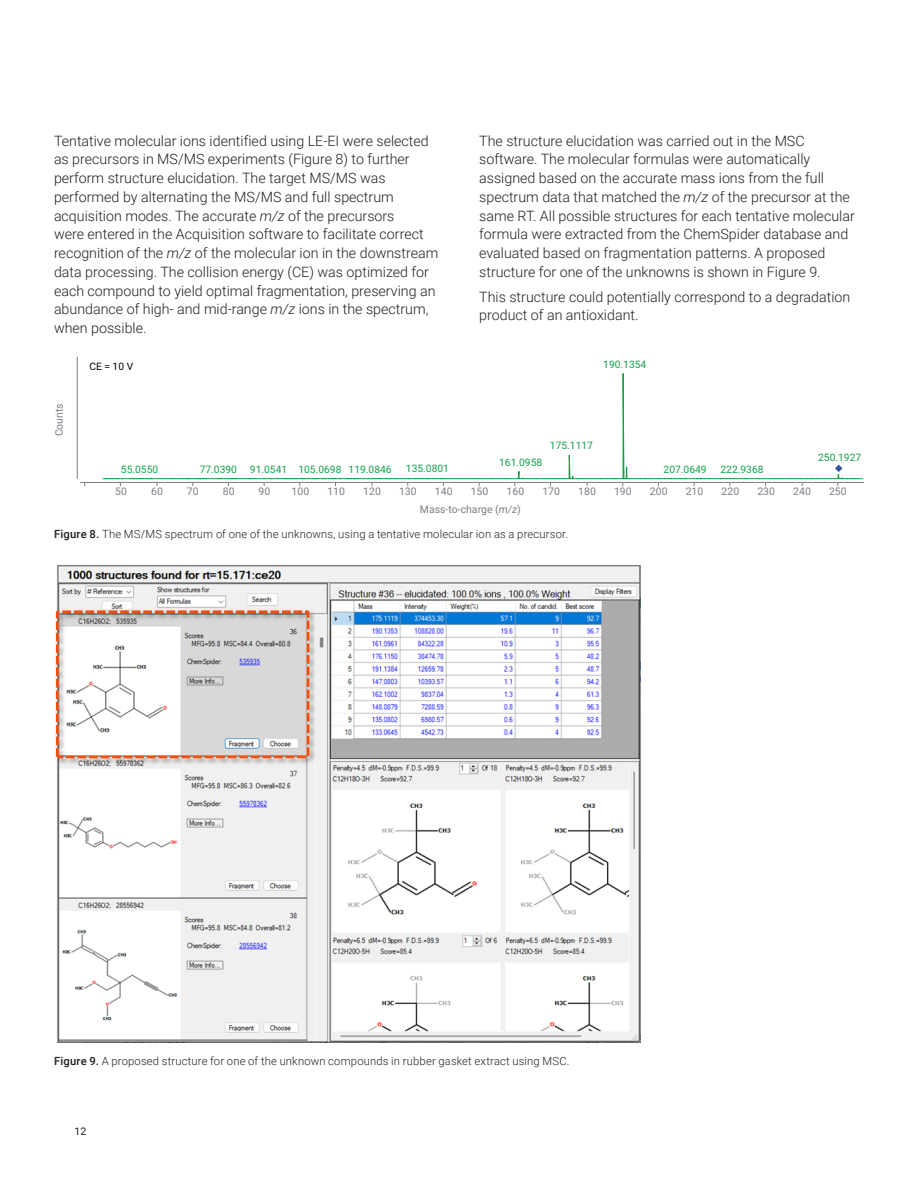
<style>
.page{position:relative;width:918px;height:1188px;background:#fff}
.page>*{position:absolute;margin:0;border:0;box-sizing:border-box;transform-origin:0 0}
.Text{font:300 14.25px/18.8px "Roboto";color:#231f20}
.t1{font:300 11.25px "Roboto";letter-spacing:.015em;color:#231f20}
.t2{font:10.5px "Roboto";color:#797d84}
.t3{font:10.5px "Roboto";color:#231f20}
.t4{font:10.35px "Roboto";color:#13a049}
.t5{font:10.35px "Roboto";color:#040503}
.s1{font-style:italic}
.s2{font-weight:500}
</style>
<div class="page">
<hr style="left:77px;top:357px;width:1px;height:122px;background:#797d84">
<svg style="left:102px;top:373px;width:761px;height:292px"></svg>
<svg style="left:835px;top:465px;width:8px;height:7px"></svg>
<hr style="left:80px;top:482px;width:784px;height:1px;background:#797d84">
<img style="left:55px;top:565px;width:585px;height:478px">
<p class="Text" style="left:54px;top:131px;width:386px">Tentative molecular ions identified using LE-EI were selected as precursors in MS/MS experiments (Figure 8) to further perform structure elucidation. The target MS/MS was performed by alternating the MS/MS and full spectrum acquisition modes. The accurate <span class="s1">m/z</span> of the precursors<br>were entered in the Acquisition software to facilitate correct recognition of the <span class="s1">m/z</span> of the molecular ion in the downstream data processing. The collision energy (CE) was optimized for each compound to yield optimal fragmentation, preserving an abundance of high- and mid-range <span class="s1">m/z</span> ions in the spectrum, when possible.</p>
<p class="Text" style="left:479px;top:131px;width:377px">The structure elucidation was carried out in the MSC software. The molecular formulas were automatically assigned based on the accurate mass ions from the full spectrum data that matched the <span class="s1">m/z</span> of the precursor at the same RT. All possible structures for each tentative molecular formula were extracted from the ChemSpider database and evaluated based on fragmentation patterns. A proposed structure for one of the unknowns is shown in Figure 9.</p>
<p class="Text" style="left:479px;top:287px;width:373px">This structure could potentially correspond to a degradation product of an antioxidant.</p>
<p class="t2" style="left:52px;top:436px;width:35px;rotate:-90deg">Counts</p>
<p class="t5" style="left:89px;top:359px;width:45px">CE = 10 V</p>
<p class="t4" style="left:603px;top:357px;width:45px">190.1354</p>
<p class="t4" style="left:550px;top:438px;width:45px">175.1117</p>
<p class="t4" style="left:818px;top:450px;width:45px">250.1927</p>
<p class="t4" style="left:499px;top:455px;width:45px">161.0958</p>
<p class="t4" style="left:121px;top:462px;width:39px">55.0550</p>
<p class="t4" style="left:200px;top:462px;width:194px">77.0390 91.0541 105.0698 119.0846</p>
<p class="t4" style="left:406px;top:462px;width:45px">135.0801</p>
<p class="t4" style="left:664px;top:462px;width:45px">207.0649</p>
<p class="t4" style="left:720px;top:462px;width:45px">222.9368</p>
<p class="t2" style="left:115px;top:484px;width:13px">50</p>
<p class="t2" style="left:151px;top:484px;width:13px">60</p>
<p class="t2" style="left:187px;top:484px;width:13px">70</p>
<p class="t2" style="left:223px;top:484px;width:13px">80</p>
<p class="t2" style="left:259px;top:484px;width:13px">90</p>
<p class="t2" style="left:292px;top:484px;width:19px">100</p>
<p class="t2" style="left:327px;top:484px;width:19px">110</p>
<p class="t2" style="left:363px;top:484px;width:19px">120</p>
<p class="t2" style="left:399px;top:484px;width:19px">130</p>
<p class="t2" style="left:435px;top:484px;width:19px">140</p>
<p class="t2" style="left:471px;top:484px;width:19px">150</p>
<p class="t2" style="left:507px;top:484px;width:19px">160</p>
<p class="t2" style="left:542px;top:484px;width:19px">170</p>
<p class="t2" style="left:578px;top:484px;width:19px">180</p>
<p class="t2" style="left:614px;top:484px;width:19px">190</p>
<p class="t2" style="left:650px;top:484px;width:19px">200</p>
<p class="t2" style="left:686px;top:484px;width:19px">210</p>
<p class="t2" style="left:722px;top:484px;width:19px">220</p>
<p class="t2" style="left:757px;top:484px;width:19px">230</p>
<p class="t2" style="left:793px;top:484px;width:19px">240</p>
<p class="t2" style="left:829px;top:484px;width:19px">250</p>
<p class="t2" style="left:420px;top:502px;width:102px">Mass-to-charge (<span class="s1">m/z</span>)</p>
<p class="t1" style="left:54px;top:526px;width:516px"><span class="s2">Figure 8.</span> The MS/MS spectrum of one of the unknowns, using a tentative molecular ion as a precursor.</p>
<p class="t1" style="left:54px;top:1053px;width:517px"><span class="s2">Figure 9.</span> A proposed structure for one of the unknown compounds in rubber gasket extract using MSC.</p>
<p class="t3" style="left:75px;top:1124px;width:13px">12</p>
</div>
